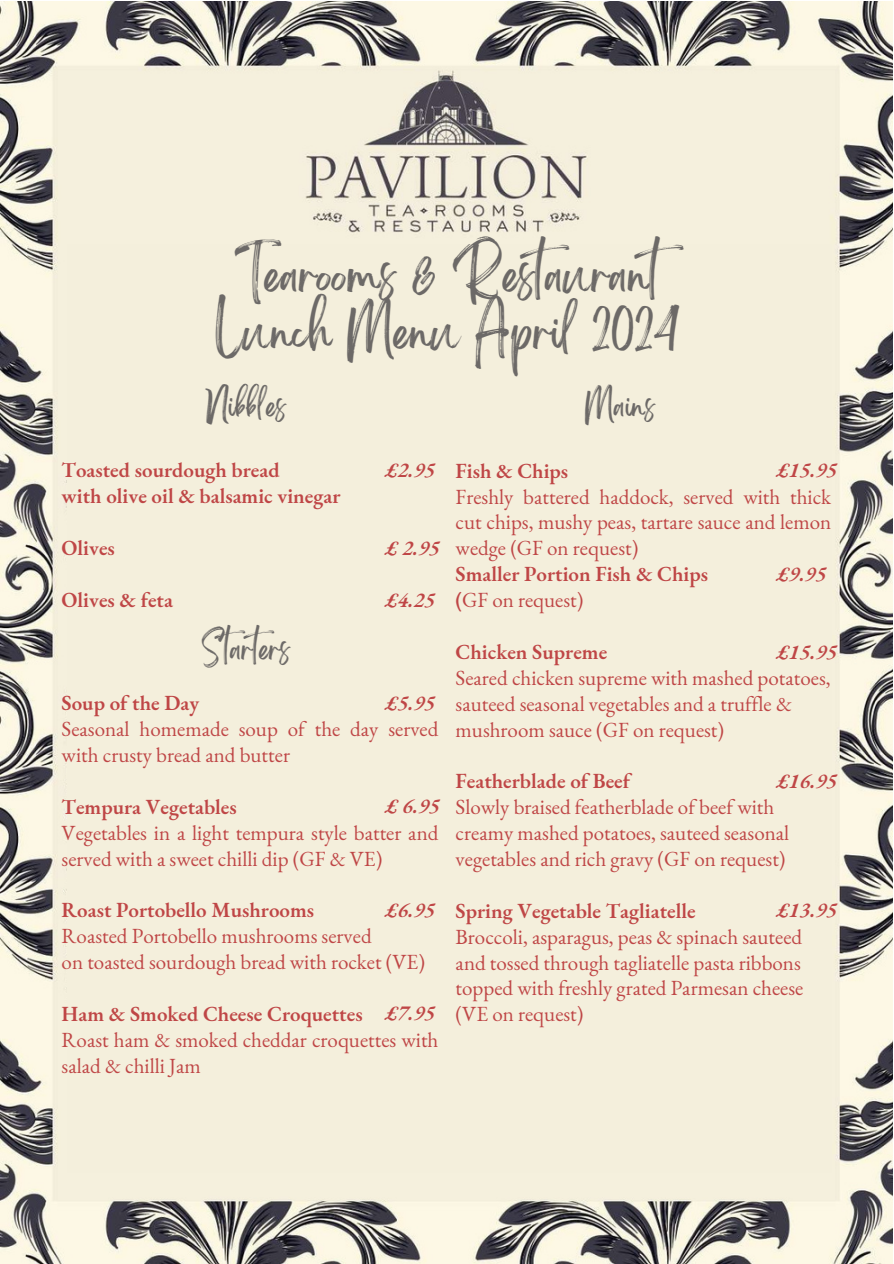
<style>
.page{position:relative;width:894px;height:1264px;background:#fff}
.page>*{position:absolute;margin:0;border:0;box-sizing:border-box;transform-origin:0 0}
.t1{font:42px/57.3px "Brightwall";color:#6c6967;text-align:center}
.t2{font:26.1px "Brightwall";color:#6c6967}
.t3{font:21px/25.8px "EB Garamond";color:#bf4646}
.t4{font:600 21px/25.8px "EB Garamond";color:#bf4646}
.t5{font:italic 600 21px "EB Garamond";color:#bf4646}
.s1{font-weight:600}
</style>
<div class="page">
<img style="left:0;top:1px;width:892px;height:1262px">
<div style="left:67px;top:245px;width:764px;height:927px;background:#f4efdc"></div>
<h1 class="t1" style="left:215px;top:255px;width:484px">Tearooms &amp; Restaurant<br>Lunch Menu April 2024</h1>
<h2 class="t2" style="left:206px;top:397px;width:81px">Nibbles</h2>
<h2 class="t4" style="left:62px;top:457px;width:280px">Toasted sourdough bread<br>with olive oil &amp; balsamic vinegar</h2>
<h3 class="t4" style="left:62px;top:534px;width:55px">Olives</h3>
<h3 class="t4" style="left:62px;top:586px;width:113px">Olives &amp; feta</h3>
<h3 class="t2" style="left:585px;top:397px;width:71px">Mains</h3>
<h3 class="t4" style="left:455px;top:457px;width:114px">Fish &amp; Chips</h3>
<h3 class="t3" style="left:455px;top:483px;width:377px;text-align:justify">Freshly battered haddock, served with thick cut chips, mushy peas, tartare sauce and lemon wedge (GF on request)</h3>
<p class="t4" style="left:455px;top:561px;width:254px">Smaller Portion Fish &amp; Chips</p>
<p class="t3" style="left:455px;top:586px;width:129px"><span class="s1">(</span>GF on request)</p>
<p class="t4" style="left:455px;top:638px;width:153px">Chicken Supreme</p>
<p class="t3" style="left:455px;top:664px;width:376px">Seared chicken supreme with mashed potatoes, sauteed seasonal vegetables and a truffle &amp; mushroom sauce (GF on request)</p>
<p class="t4" style="left:455px;top:768px;width:176px">Featherblade of Beef</p>
<p class="t3" style="left:455px;top:793px;width:335px">Slowly braised featherblade of beef with creamy mashed potatoes, sauteed seasonal vegetables and rich gravy (GF on request)</p>
<p class="t4" style="left:455px;top:897px;width:241px">Spring Vegetable Tagliatelle</p>
<p class="t3" style="left:455px;top:923px;width:349px">Broccoli, asparagus, peas &amp; spinach sauteed and tossed through tagliatelle pasta ribbons topped with freshly grated Parmesan cheese</p>
<p class="t3" style="left:455px;top:1000px;width:129px">(VE on request)</p>
<p class="t5" style="left:776px;top:456px;width:62px">£15.95</p>
<h2 class="t5" style="left:385px;top:456px;width:51px">£2.95</h2>
<h3 class="t5" style="left:385px;top:534px;width:56px">£ 2.95</h3>
<h3 class="t5" style="left:385px;top:585px;width:51px">£4.25</h3>
<p class="t5" style="left:776px;top:560px;width:51px">£9.95</p>
<h3 class="t2" style="left:202px;top:640px;width:90px">Starters</h3>
<h3 class="t5" style="left:776px;top:637px;width:62px">£15.95</h3>
<h3 class="t4" style="left:62px;top:690px;width:139px">Soup of the Day</h3>
<h3 class="t3" style="left:62px;top:716px;width:378px">Seasonal homemade soup of the day served with crusty bread and butter</h3>
<h3 class="t4" style="left:62px;top:793px;width:177px">Tempura Vegetables</h3>
<h3 class="t3" style="left:62px;top:819px;width:378px">Vegetables in a light tempura style batter and served with a sweet chilli dip (GF &amp; VE)</h3>
<p class="t4" style="left:62px;top:897px;width:254px">Roast Portobello Mushrooms</p>
<p class="t3" style="left:62px;top:923px;width:311px">Roasted Portobello mushrooms served</p>
<p class="t3" style="left:62px;top:948px;width:365px">on toasted sourdough bread with rocket (VE)</p>
<p class="t4" style="left:62px;top:1000px;width:302px">Ham &amp; Smoked Cheese Croquettes</p>
<p class="t3" style="left:62px;top:1026px;width:378px">Roast ham &amp; smoked cheddar croquettes with salad &amp; chilli Jam</p>
<p class="t5" style="left:385px;top:688px;width:51px">£5.95</p>
<h3 class="t5" style="left:776px;top:767px;width:62px">£16.95</h3>
<p class="t5" style="left:385px;top:792px;width:56px">£ 6.95</p>
<p class="t5" style="left:385px;top:895px;width:51px">£6.95</p>
<h3 class="t5" style="left:776px;top:896px;width:62px">£13.95</h3>
<p class="t5" style="left:385px;top:999px;width:51px">£7.95</p>
</div>
